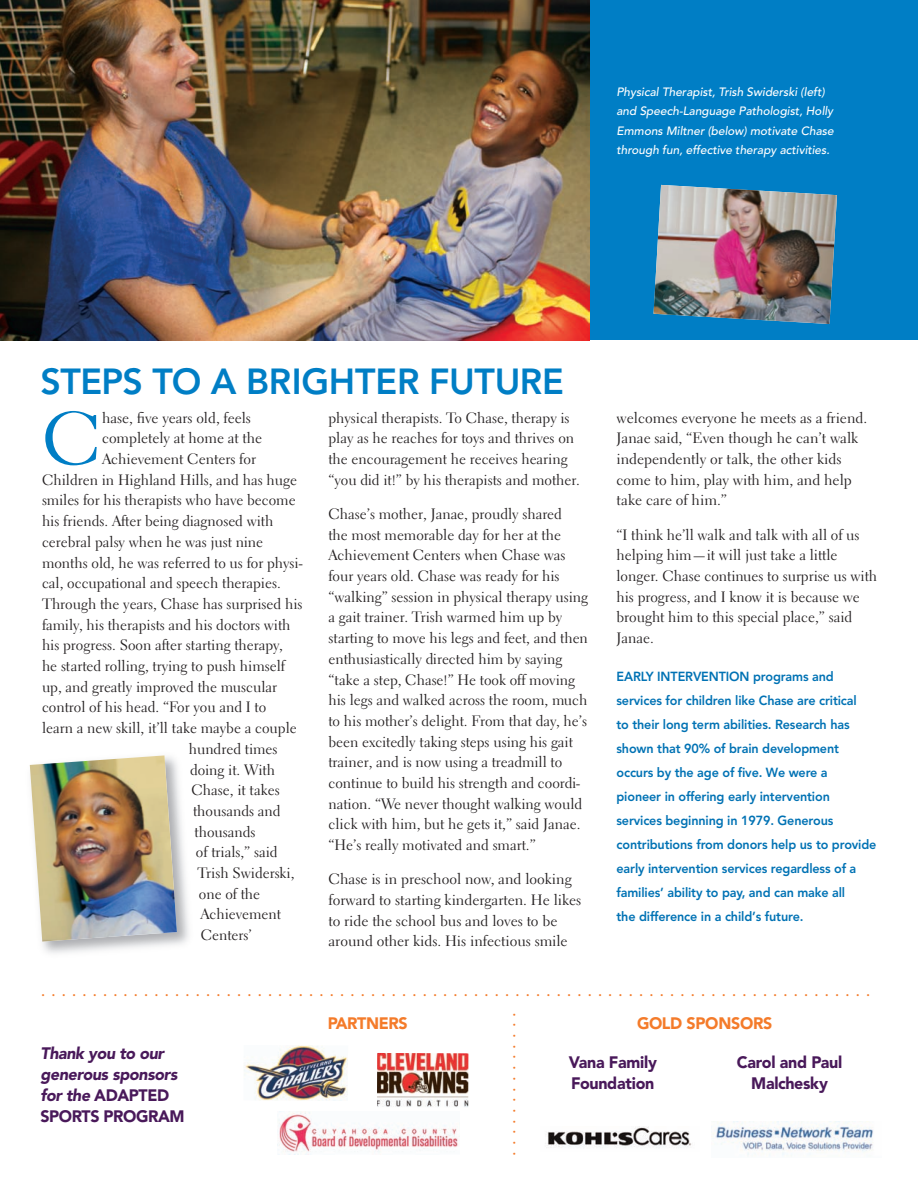
<style>
.page{position:relative;width:918px;height:1188px;background:#fff}
.page>*{position:absolute;margin:0;border:0;box-sizing:border-box;transform-origin:0 0}
.t1{font:73.95px "Electra LH";color:#007ec5;scale:1.07 1}
.t2{font:800 36px "Avenir";letter-spacing:-.01em;color:#007ec5}
.t3{font:300 21px "Avenir";color:#f47b2a}
.t4{font:italic 900 16.5px/21px "Avenir";letter-spacing:-.02em;color:#49195a}
.t5{font:900 16.5px/21px "Avenir";letter-spacing:-.015em;color:#49195a;text-align:center}
.t6{font:900 16.5px "Avenir";letter-spacing:-.015em;color:#f47b2a}
.t7{font:15px/20.7px "Electra LH";color:#231f20}
.t8{font:800 13.2px/24px "Avenir";letter-spacing:-.01em;color:#0072b4;scale:.96 1}
.t9{font:italic 500 12px/19.5px "Avenir";color:#fff}
.s1{font-style:normal}
</style>
<div class="page">
<div style="left:0;top:0;width:918px;height:340px;background:#007ec5"></div>
<img style="left:0;top:0;width:590px;height:340px">
<img style="left:30px;top:755px;width:147px;height:187px">
<img style="left:654px;top:185px;width:183px;height:139px">
<img style="left:278px;top:1112px;width:182px;height:43px">
<img style="left:712px;top:1122px;width:162px;height:33px">
<img style="left:377px;top:1053px;width:91px;height:54px">
<img style="left:244px;top:1045px;width:104px;height:56px">
<img style="left:545px;top:1126px;width:147px;height:22px">
<p class="t9" style="left:617px;top:83px;width:219px">Physical Therapist, Trish Swiderski (left) and Speech-Language Pathologist, Holly Emmons Miltner (below) motivate Chase through fun, effective therapy activities.</p>
<h2 class="t2" style="left:41px;top:366px;width:525px">STEPS TO A BRIGHTER FUTURE</h2>
<h1 class="t1" style="left:42px;top:409px;width:58px">C</h1>
<p class="t7" style="left:102px;top:409px;width:151px">hase, five years old, feels</p>
<p class="t7" style="left:102px;top:429px;width:162px">completely at home at the</p>
<p class="t7" style="left:102px;top:450px;width:156px">Achievement Centers for</p>
<p class="t7" style="left:42px;top:471px;width:257px">Children in Highland Hills, and has huge</p>
<p class="t7" style="left:42px;top:491px;width:255px">smiles for his therapists who have become</p>
<p class="t7" style="left:42px;top:512px;width:233px">his friends. After being diagnosed with</p>
<p class="t7" style="left:42px;top:533px;width:223px">cerebral palsy when he was just nine</p>
<p class="t7" style="left:42px;top:554px;width:262px">months old, he was referred to us for physi-</p>
<p class="t7" style="left:42px;top:574px;width:240px">cal, occupational and speech therapies.</p>
<p class="t7" style="left:42px;top:595px;width:262px">Through the years, Chase has surprised his</p>
<p class="t7" style="left:42px;top:616px;width:250px">family, his therapists and his doctors with</p>
<p class="t7" style="left:42px;top:636px;width:242px">his progress. Soon after starting therapy,</p>
<p class="t7" style="left:42px;top:657px;width:245px">he started rolling, trying to push himself</p>
<p class="t7" style="left:42px;top:678px;width:237px">up, and greatly improved the muscular</p>
<p class="t7" style="left:42px;top:698px;width:226px">control of his head. “For you and I to</p>
<p class="t7" style="left:42px;top:719px;width:256px">learn a new skill, it’ll take maybe a couple</p>
<p class="t7" style="left:189px;top:740px;width:90px">hundred times</p>
<p class="t7" style="left:190px;top:761px;width:86px">doing it. With</p>
<p class="t7" style="left:192px;top:781px;width:90px">Chase, it takes</p>
<p class="t7" style="left:193px;top:802px;width:89px">thousands and</p>
<p class="t7" style="left:195px;top:823px;width:63px">thousands</p>
<p class="t7" style="left:196px;top:843px;width:83px">of trials,” said</p>
<p class="t7" style="left:197px;top:864px;width:99px">Trish Swiderski,</p>
<p class="t7" style="left:199px;top:885px;width:63px">one of the</p>
<p class="t7" style="left:200px;top:905px;width:82px">Achievement</p>
<p class="t7" style="left:201px;top:926px;width:53px">Centers’</p>
<p class="t7" style="left:328px;top:409px;width:253px">physical therapists. To Chase, therapy is play as he reaches for toys and thrives on the encouragement he receives hearing “you did it!” by his therapists and mother.</p>
<p class="t7" style="left:328px;top:505px;width:261px">Chase’s mother, Janae, proudly shared<br>the most memorable day for her at the Achievement Centers when Chase was four years old. Chase was ready for his “walking” session in physical therapy using a gait trainer. Trish warmed him up by starting to move his legs and feet, and then enthusiastically directed him by saying “take a step, Chase!” He took off moving his legs and walked across the room, much to his mother’s delight. From that day, he’s been excitedly taking steps using his gait trainer, and is now using a treadmill to continue to build his strength and coordi&shy;nation. “We never thought walking would click with him, but he gets it,” said Janae. “He’s really motivated and smart.”</p>
<p class="t7" style="left:329px;top:870px;width:254px">Chase is in preschool now, and looking forward to starting kindergarten. He likes to ride the school bus and loves to be around other kids. His infectious smile</p>
<p class="t7" style="left:617px;top:409px;width:252px">welcomes everyone he meets as a friend.<br>Janae said, “Even though he can’t walk independently or talk, the other kids come to him, play with him, and help take care of him.”</p>
<p class="t7" style="left:616px;top:526px;width:262px">“I think he’ll walk and talk with all of us helping him—it will just take a little longer. Chase continues to surprise us with his progress, and I know it is because we brought him to this special place,” said Janae.</p>
<p class="t8" style="left:616px;top:666px;width:272px">EARLY INTERVENTION programs and services for children like Chase are critical<br>to their long term abilities. Research has shown that 90% of brain development occurs by the age of five. We were a<br>pioneer in offering early intervention services beginning in 1979. Generous contributions from donors help us to provide early intervention services regardless of a families’ ability to pay, and can make all<br>the difference in a child’s future.</p>
<h3 class="t3" style="left:40px;top:980px;width:832px">.................................................................................</h3>
<p class="t4" style="left:41px;top:1044px;width:146px">Thank you to our generous sponsors for the <span class="s1">ADAPTED<br>SPORTS PROGRAM</span></p>
<p class="t6" style="left:328px;top:1016px;width:81px">PARTNERS</p>
<h3 class="t3" style="left:529px;top:1012px;width:146px;rotate:90deg">..............</h3>
<p class="t6" style="left:637px;top:1016px;width:137px">GOLD SPONSORS</p>
<p class="t5" style="left:569px;top:1054px;width:90px;text-align:left">Vana Family<br>Foundation</p>
<p class="t5" style="left:737px;top:1054px;width:107px">Carol and Paul<br>Malchesky</p>
</div>
